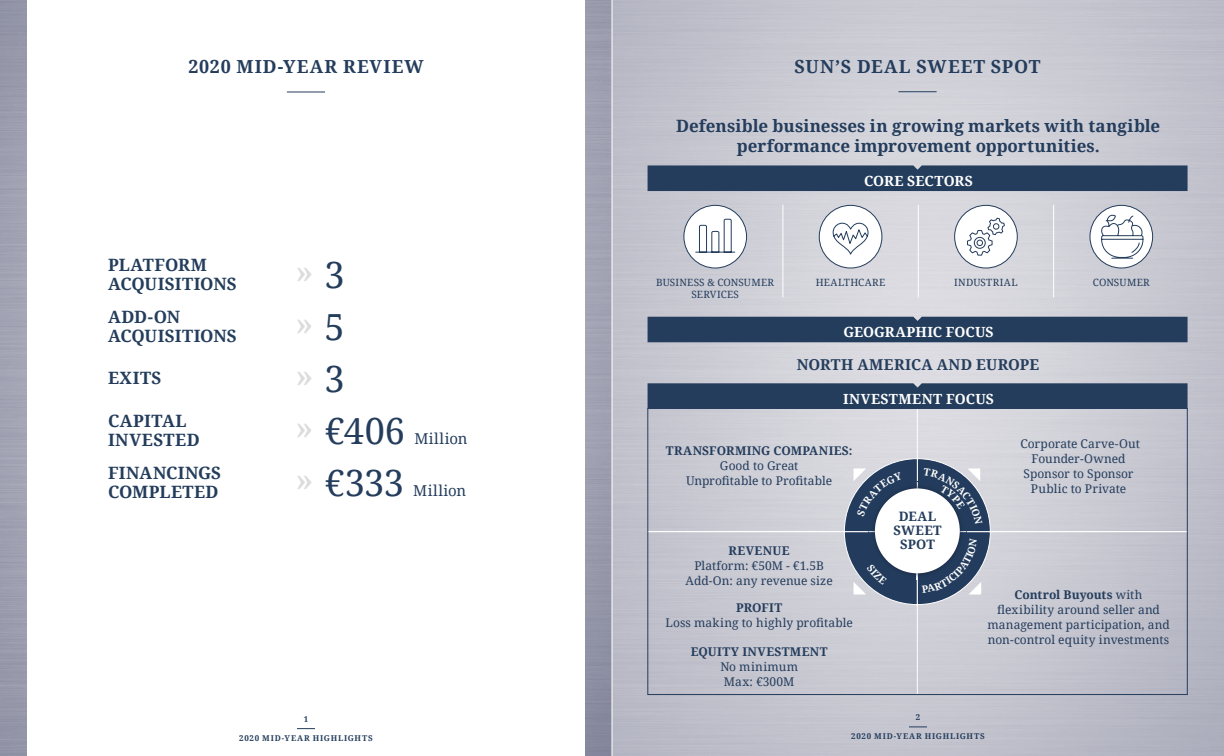
<style>
.page{position:relative;width:1224px;height:756px;background:#fff}
.page>*{position:absolute;margin:0;border:0;box-sizing:border-box;transform-origin:0 0}
.t1{font:36px "Noto Serif";letter-spacing:-.005em;color:#243d5c}
.t2{font:36px "Noto Serif";color:#dddbdb}
.t3{font:700 18px "Noto Serif";letter-spacing:.05em;color:#243d5c}
.t4{font:700 17px/19px "Noto Serif";letter-spacing:.005em;color:#243d5c}
.t5{font:700 17px/19px "Noto Serif";letter-spacing:.025em;color:#243d5c}
.t6{font:700 15px "Noto Serif";letter-spacing:.025em;color:#243d5c}
.t7{font:15px "Noto Serif";letter-spacing:.03em;color:#243d5c}
.t8{font:700 14px "Noto Serif";letter-spacing:.01em;color:#fff}
.t9{font:700 13px/14px "Noto Serif";letter-spacing:.015em;color:#243d5c;text-align:center}
.t10{font:12px/15px "Noto Serif";color:#243d5c;text-align:center}
.t11{font:700 12px "Noto Serif";letter-spacing:.03em;color:#243d5c}
.t12{font:12px/15px "Noto Serif";letter-spacing:.025em;color:#243d5c}
.t13{font:10px/12px "Noto Serif";letter-spacing:.025em;color:#243d5c;text-align:center}
.t14{font:700 8px "Noto Serif";letter-spacing:.105em;color:#243d5c}
.s1{color:#243d5c}
.s2{color:#dddbdb}
.s3{font-weight:700}
</style>
<div class="page">
<img style="left:0;top:0;width:1224px;height:756px">
<div style="left:27px;top:0;width:558px;height:756px;background:#fff"></div>
<hr style="left:287px;top:91px;width:38px;height:1px;background:#243d5c">
<svg style="left:909px;top:727px;width:18px;height:1px"></svg>
<svg style="left:297px;top:728px;width:18px;height:1px"></svg>
<hr style="left:898px;top:91px;width:39px;height:1px;background:#243d5c">
<div style="left:648px;top:317px;width:540px;height:25px;background:#243d5c"></div>
<hr style="left:783px;top:205px;width:1px;height:92px;background:#fff">
<hr style="left:918px;top:205px;width:1px;height:92px;background:#fff">
<hr style="left:1053px;top:205px;width:1px;height:92px;background:#fff">
<div style="left:819px;top:205px;width:63px;height:63px;background:#fff;border-radius:50%"></div>
<div style="left:819px;top:205px;width:63px;height:64px;border:1px solid #243d5c;border-radius:50%"></div>
<svg style="left:832px;top:222px;width:37px;height:33px"></svg>
<div style="left:684px;top:205px;width:63px;height:63px;background:#fff;border-radius:50%"></div>
<div style="left:683px;top:205px;width:64px;height:64px;border:1px solid #243d5c;border-radius:50%"></div>
<svg style="left:695px;top:218px;width:41px;height:35px"></svg>
<div style="left:955px;top:205px;width:62px;height:63px;background:#fff;border-radius:50%"></div>
<div style="left:954px;top:205px;width:64px;height:64px;border:1px solid #243d5c;border-radius:50%"></div>
<svg style="left:967px;top:217px;width:38px;height:39px"></svg>
<div style="left:648px;top:165px;width:540px;height:26px;background:#243d5c"></div>
<div style="left:1090px;top:205px;width:63px;height:63px;background:#fff;border-radius:50%"></div>
<div style="left:1089px;top:205px;width:64px;height:64px;border:1px solid #243d5c;border-radius:50%"></div>
<svg style="left:1100px;top:214px;width:44px;height:45px"></svg>
<hr style="left:917px;top:409px;width:1px;height:286px;background:#fff">
<div style="left:648px;top:383px;width:540px;height:26px;background:#243d5c"></div>
<hr style="left:612px;top:0;width:1px;height:756px;background:#fff">
<svg style="left:648px;top:458px;width:540px;height:147px;background:#b8bcc7"></svg>
<h2 class="t3" style="left:188px;top:54px;width:237px">2020 MID-YEAR REVIEW</h2>
<h3 class="t4" style="left:108px;top:255px;width:130px">PLATFORM<br>ACQUISITIONS</h3>
<h1 class="t2" style="left:295px;top:246px;width:51px">» <span class="s1">3</span></h1>
<h3 class="t4" style="left:108px;top:307px;width:130px">ADD-ON<br>ACQUISITIONS</h3>
<h1 class="t2" style="left:295px;top:298px;width:51px">» <span class="s1">5</span></h1>
<h3 class="t4" style="left:108px;top:368px;width:55px">EXITS</h3>
<h1 class="t2" style="left:295px;top:350px;width:51px">» <span class="s1">3</span></h1>
<h3 class="t5" style="left:108px;top:411px;width:93px">CAPITAL<br>INVESTED</h3>
<h1 class="t1" style="left:295px;top:406px;width:111px"><span class="s2">»</span> €406</h1>
<h3 class="t4" style="left:108px;top:463px;width:115px">FINANCINGS<br>COMPLETED</h3>
<h1 class="t1" style="left:295px;top:458px;width:110px"><span class="s2">»</span> €333</h1>
<p class="t7" style="left:414px;top:428px;width:55px">Million</p>
<p class="t7" style="left:413px;top:480px;width:55px">Million</p>
<p class="t14" style="left:304px;top:714px;width:6px">1</p>
<p class="t14" style="left:239px;top:732px;width:135px">2020 MID-YEAR HIGHLIGHTS</p>
<h2 class="t3" style="left:794px;top:54px;width:248px">SUN’S DEAL SWEET SPOT</h2>
<h3 class="t4" style="left:676px;top:115px;width:486px;line-height:20px;text-align:center">Defensible businesses in growing markets with tangible performance improvement opportunities.</h3>
<p class="t8" style="left:864px;top:171px;width:110px">CORE SECTORS</p>
<p class="t13" style="left:656px;top:276px;width:119px">BUSINESS &amp; CONSUMER<br>SERVICES</p>
<p class="t13" style="left:816px;top:276px;width:71px">HEALTHCARE</p>
<p class="t13" style="left:954px;top:276px;width:65px">INDUSTRIAL</p>
<p class="t13" style="left:1093px;top:276px;width:58px">CONSUMER</p>
<p class="t8" style="left:843px;top:322px;width:152px">GEOGRAPHIC FOCUS</p>
<p class="t6" style="left:797px;top:354px;width:244px">NORTH AMERICA AND EUROPE</p>
<p class="t8" style="left:843px;top:389px;width:152px">INVESTMENT FOCUS</p>
<p class="t11" style="left:666px;top:442px;width:188px">TRANSFORMING COMPANIES:</p>
<p class="t10" style="left:686px;top:458px;width:148px">Good to Great<br>Unprofitable to Profitable</p>
<p class="t11" style="left:729px;top:542px;width:63px">REVENUE</p>
<p class="t10" style="left:686px;top:558px;width:149px">Platform: €50M - €1.5B<br>Add-On: any revenue size</p>
<p class="t9" style="left:899px;top:509px;width:39px">DEAL</p>
<p class="t9" style="left:893px;top:523px;width:50px">SWEET<br>SPOT</p>
<p class="t10" style="left:1020px;top:435px;width:121px">Corporate Carve-Out<br>Founder-Owned<br>Sponsor to Sponsor<br>Public to Private</p>
<p class="t11" style="left:736px;top:599px;width:47px">PROFIT</p>
<p class="t10" style="left:666px;top:615px;width:189px">Loss making to highly profitable</p>
<p class="t11" style="left:691px;top:643px;width:138px">EQUITY INVESTMENT</p>
<p class="t12" style="left:720px;top:658px;width:79px">No minimum<br>Max: €300M</p>
<p class="t10" style="left:987px;top:587px;width:184px"><span class="s3">Control Buyouts</span> with flexibility around seller and management participation, and non-control equity investments</p>
<p class="t14" style="left:916px;top:712px;width:6px">2</p>
<p class="t14" style="left:851px;top:730px;width:135px">2020 MID-YEAR HIGHLIGHTS</p>
</div>
